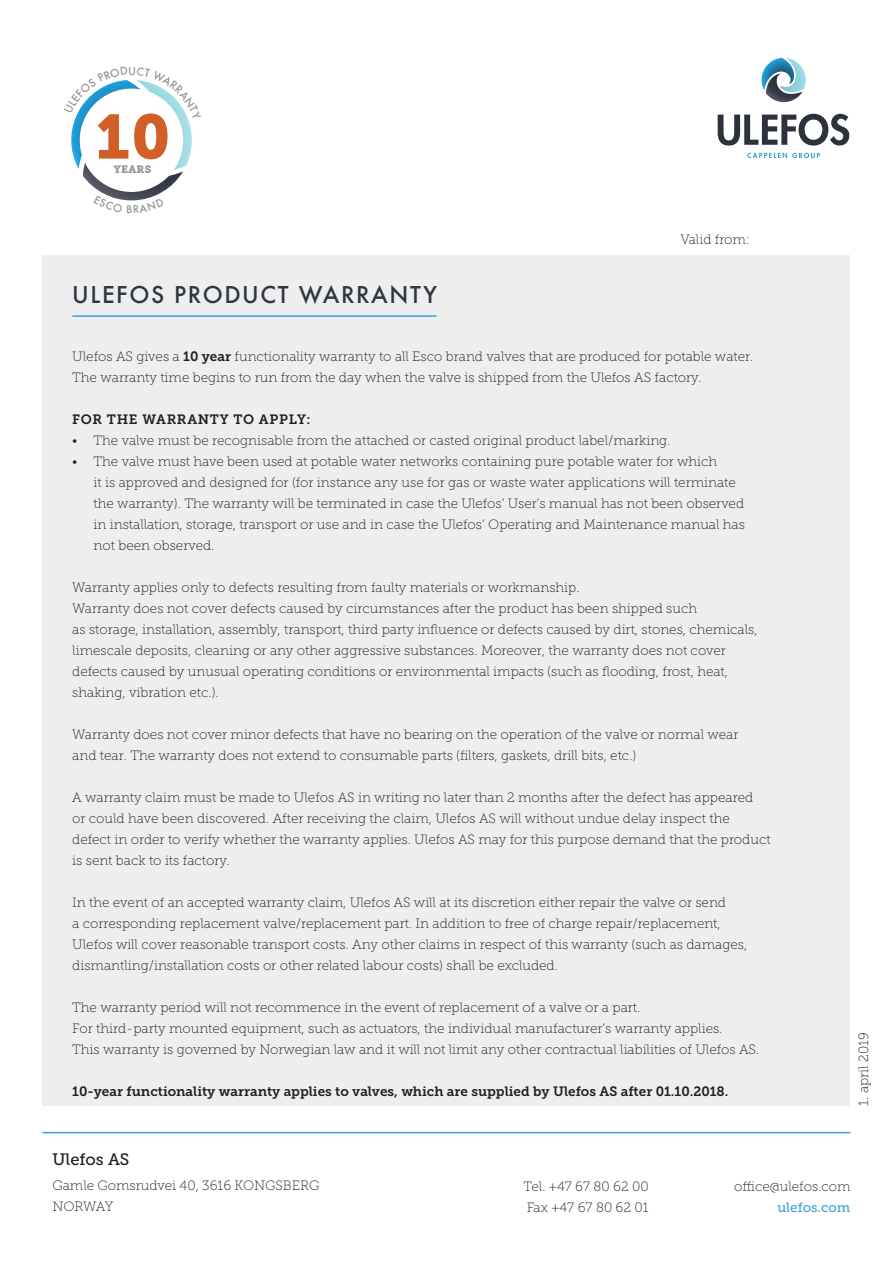
<style>
.page{position:relative;width:893px;height:1263px;background:#fff}
.page>*{position:absolute;margin:0;border:0;box-sizing:border-box;transform-origin:0 0}
.t1{font:61.95px "Museo Slab 900";color:#d15f27}
.t2{font:500 22.5px "Futura";letter-spacing:.07em;color:#2e3743}
.t3{font:16.5px "Museo Slab 500";color:#231f20}
.t4{font:13.5px/21px "Museo Slab 100";color:#231f20}
.t5{font:13.5px "Museo Slab 700";color:#231f20}
.t6{font:13.5px "Museo Slab 700";letter-spacing:.05em;color:#231f20}
.t7{font:13.5px "Museo Slab 500";letter-spacing:-.005em;color:#3ca4d9}
.t8{font:10.65px "Museo Slab 900";letter-spacing:.03em;color:#939598}
.s1{font-family:"Museo Slab 700"}
</style>
<div class="page">
<hr style="left:43px;top:1132px;width:807px;height:1px;background:#3ca4d9">
<div style="left:43px;top:255px;width:807px;height:851px;background:#eeeeef"></div>
<hr style="left:72px;top:315px;width:365px;height:2px;background:#3ca4d9">
<svg style="left:747px;top:153px;width:73px;height:5px"></svg>
<svg style="left:761px;top:58px;width:45px;height:44px"></svg>
<svg style="left:718px;top:114px;width:131px;height:32px"></svg>
<svg style="left:71px;top:80px;width:121px;height:121px"></svg>
<h1 class="t1" style="left:96px;top:101px;width:76px">10</h1>
<p class="t8" style="left:114px;top:163px;width:39px">YEARS</p>
<h2 class="t2" style="left:72px;top:280px;width:366px">ULEFOS PRODUCT WARRANTY</h2>
<p class="t4" style="left:680px;top:229px;width:71px">Valid from:</p>
<p class="t4" style="left:72px;top:346px;width:683px">Ulefos AS gives a <span class="s1">10 year</span> functionality warranty to all Esco brand valves that are produced for potable water.<br>The warranty time begins to run from the day when the valve is shipped from the Ulefos AS factory.</p>
<p class="t6" style="left:72px;top:412px;width:240px">FOR THE WARRANTY TO APPLY:</p>
<p class="t4" style="left:72px;top:430px;width:600px">• The valve must be recognisable from the attached or casted original product label/marking.</p>
<p class="t4" style="left:94px;top:451px;width:653px;text-indent:-21px">• The valve must have been used at potable water networks containing pure potable water for which<br>it is approved and designed for (for instance any use for gas or waste water applications will terminate the warranty). The warranty will be terminated in case the Ulefos’ User’s manual has not been observed in installation, storage, transport or use and in case the Ulefos’ Operating and Maintenance manual has not been observed.</p>
<p class="t4" style="left:72px;top:577px;width:687px">Warranty applies only to defects resulting from faulty materials or workmanship.<br>Warranty does not cover defects caused by circumstances after the product has been shipped such<br>as storage, installation, assembly, transport, third party influence or defects caused by dirt, stones, chemicals, limescale deposits, cleaning or any other aggressive substances. Moreover, the warranty does not cover defects caused by unusual operating conditions or environmental impacts (such as flooding, frost, heat, shaking, vibration etc.).</p>
<p class="t4" style="left:72px;top:724px;width:668px">Warranty does not cover minor defects that have no bearing on the operation of the valve or normal wear and tear. The warranty does not extend to consumable parts (filters, gaskets, drill bits, etc.)</p>
<p class="t4" style="left:72px;top:787px;width:700px">A warranty claim must be made to Ulefos AS in writing no later than 2 months after the defect has appeared<br>or could have been discovered. After receiving the claim, Ulefos AS will without undue delay inspect the defect in order to verify whether the warranty applies. Ulefos AS may for this purpose demand that the product is sent back to its factory.</p>
<p class="t4" style="left:72px;top:892px;width:677px">In the event of an accepted warranty claim, Ulefos AS will at its discretion either repair the valve or send<br>a corresponding replacement valve/replacement part. In addition to free of charge repair/replacement, Ulefos will cover reasonable transport costs. Any other claims in respect of this warranty (such as damages, dismantling/installation costs or other related labour costs) shall be excluded.</p>
<p class="t4" style="left:72px;top:997px;width:688px">The warranty period will not recommence in the event of replacement of a valve or a part.<br>For third-party mounted equipment, such as actuators, the individual manufacturer’s warranty applies.<br>This warranty is governed by Norwegian law and it will not limit any other contractual liabilities of Ulefos AS.</p>
<p class="t5" style="left:72px;top:1084px;width:658px">10-year functionality warranty applies to valves, which are supplied by Ulefos AS after 01.10.2018.</p>
<p class="t4" style="left:853px;top:1106px;width:75px;rotate:-90deg">1. april 2019</p>
<p class="t3" style="left:52px;top:1150px;width:79px">Ulefos AS</p>
<p class="t4" style="left:52px;top:1175px;width:268px">Gamle Gomsrudvei 40, 3616 KONGSBERG<br>NORWAY</p>
<p class="t4" style="left:523px;top:1176px;width:127px">Tel. +47 67 80 62 00<br>Fax +47 67 80 62 01</p>
<p class="t4" style="left:734px;top:1176px;width:118px">office@ulefos.com</p>
<p class="t7" style="left:777px;top:1200px;width:75px">ulefos.com</p>
</div>
